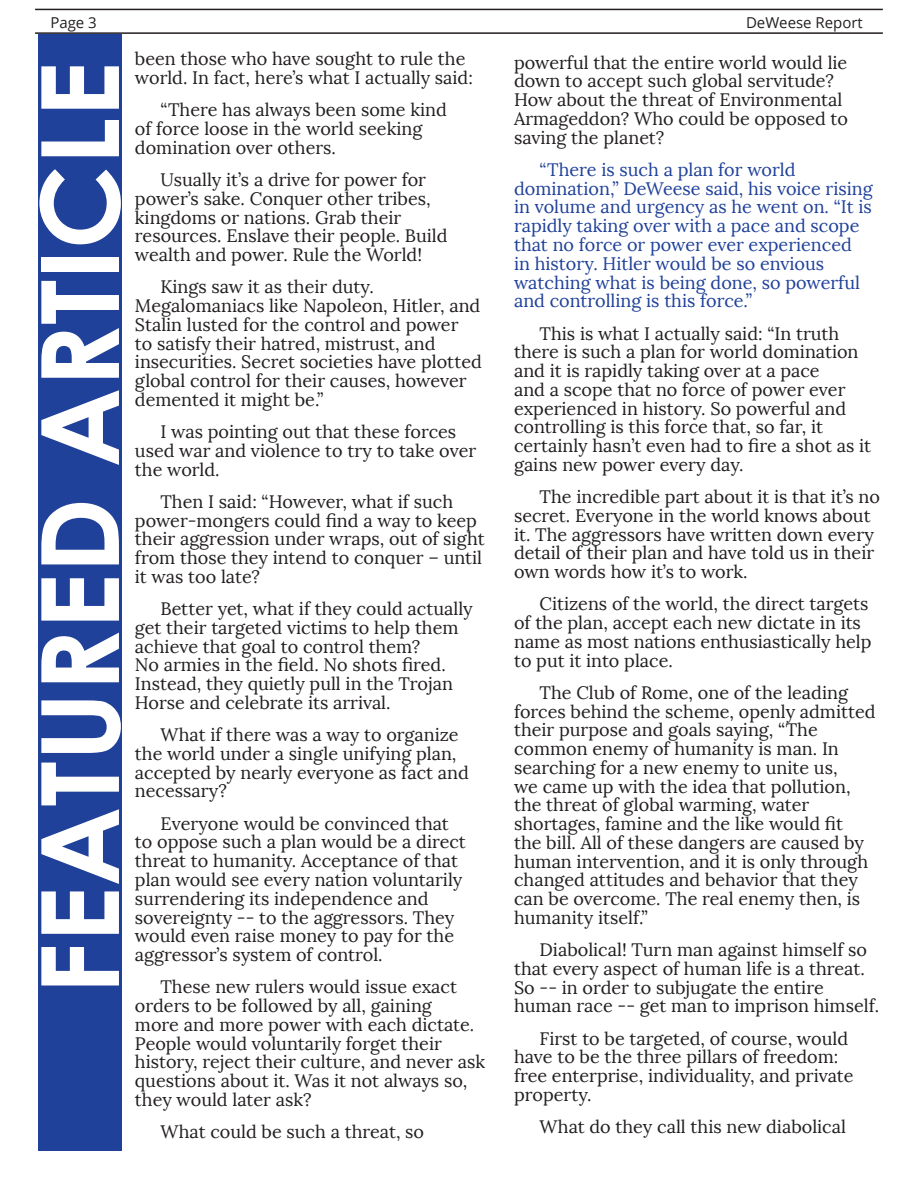
<style>
.page{position:relative;width:918px;height:1188px;background:#fff}
.page>*{position:absolute;margin:0;border:0;box-sizing:border-box;transform-origin:0 0}
.t1{font:700 108px "Century Gothic";color:#fff}
.t2{font:18px/18.8px "Lora";color:#231f20}
.t3{font:18px/18.8px "Lora";color:#20419a}
.t4{font:15px "Open Sans";color:#231f20}
</style>
<div class="page">
<hr style="left:36px;top:9px;width:846px;height:1px;background:#231f20">
<hr style="left:36px;top:32px;width:846px;height:2px;background:#231f20">
<div style="left:38px;top:35px;width:84px;height:1116px;background:#20419a"></div>
<p class="t4" style="left:50px;top:12px;width:48px">Page 3</p>
<p class="t4" style="left:746px;top:13px;width:118px">DeWeese Report</p>
<h1 class="t1" style="left:12px;top:995px;width:935px;rotate:-90deg">FEATURED ARTICLE</h1>
<p class="t2" style="left:135px;top:50px;width:339px">been those who have sought to rule the world. In fact, here’s what I actually said:</p>
<p class="t2" style="left:135px;top:101px;width:313px;text-indent:26px">“There has always been some kind of force loose in the world seeking domination over others.</p>
<p class="t2" style="left:135px;top:170px;width:314px;text-indent:26px">Usually it’s a drive for power for power’s sake. Conquer other tribes, kingdoms or nations. Grab their resources. Enslave their people. Build wealth and power. Rule the World!</p>
<p class="t2" style="left:135px;top:278px;width:348px;text-indent:26px">Kings saw it as their duty.<br>Megalomaniacs like Napoleon, Hitler, and Stalin lusted for the control and power<br>to satisfy their hatred, mistrust, and insecurities. Secret societies have plotted global control for their causes, however demented it might be.”</p>
<p class="t2" style="left:135px;top:422px;width:343px;text-indent:26px">I was pointing out that these forces used war and violence to try to take over the world.</p>
<p class="t2" style="left:135px;top:492px;width:351px;text-indent:26px">Then I said: “However, what if such power-mongers could find a way to keep their aggression under wraps, out of sight from those they intend to conquer – until it was too late?</p>
<p class="t2" style="left:135px;top:600px;width:339px;text-indent:26px">Better yet, what if they could actually get their targeted victims to help them achieve that goal to control them?<br>No armies in the field. No shots fired.<br>Instead, they quietly pull in the Trojan Horse and celebrate its arrival.</p>
<p class="t2" style="left:135px;top:726px;width:335px;text-indent:26px">What if there was a way to organize the world under a single unifying plan, accepted by nearly everyone as fact and necessary?</p>
<p class="t2" style="left:135px;top:814px;width:332px;text-indent:26px">Everyone would be convinced that to oppose such a plan would be a direct threat to humanity. Acceptance of that plan would see every nation voluntarily surrendering its independence and sovereignty -- to the aggressors. They would even raise money to pay for the aggressor’s system of control.</p>
<p class="t2" style="left:135px;top:978px;width:352px;text-indent:26px">These new rulers would issue exact orders to be followed by all, gaining<br>more and more power with each dictate.<br>People would voluntarily forget their history, reject their culture, and never ask questions about it. Was it not always so, they would later ask?</p>
<p class="t2" style="left:160px;top:1122px;width:265px">What could be such a threat, so</p>
<p class="t2" style="left:514px;top:53px;width:336px">powerful that the entire world would lie down to accept such global servitude?<br>How about the threat of Environmental Armageddon? Who could be opposed to saving the planet?</p>
<p class="t3" style="left:514px;top:160px;width:360px;text-indent:26px">“There is such a plan for world domination,” DeWeese said, his voice rising in volume and urgency as he went on. “It is rapidly taking over with a pace and scope that no force or power ever experienced<br>in history. Hitler would be so envious watching what is being done, so powerful and controlling is this force.”</p>
<p class="t2" style="left:514px;top:324px;width:359px;text-indent:26px">This is what I actually said: “In truth there is such a plan for world domination and it is rapidly taking over at a pace<br>and a scope that no force of power ever experienced in history. So powerful and controlling is this force that, so far, it certainly hasn’t even had to fire a shot as it gains new power every day.</p>
<p class="t2" style="left:514px;top:487px;width:368px;text-indent:26px">The incredible part about it is that it’s no secret. Everyone in the world knows about it. The aggressors have written down every detail of their plan and have told us in their own words how it’s to work.</p>
<p class="t2" style="left:514px;top:595px;width:359px;text-indent:26px">Citizens of the world, the direct targets of the plan, accept each new dictate in its name as most nations enthusiastically help to put it into place.</p>
<p class="t2" style="left:514px;top:683px;width:363px;text-indent:26px">The Club of Rome, one of the leading forces behind the scheme, openly admitted their purpose and goals saying, “The common enemy of humanity is man. In searching for a new enemy to unite us,<br>we came up with the idea that pollution, the threat of global warming, water shortages, famine and the like would fit<br>the bill. All of these dangers are caused by human intervention, and it is only through changed attitudes and behavior that they can be overcome. The real enemy then, is humanity itself.”</p>
<p class="t2" style="left:514px;top:941px;width:367px;text-indent:26px">Diabolical! Turn man against himself so that every aspect of human life is a threat.<br>So -- in order to subjugate the entire human race -- get man to imprison himself.</p>
<p class="t2" style="left:514px;top:1029px;width:341px;text-indent:26px">First to be targeted, of course, would have to be the three pillars of freedom: free enterprise, individuality, and private property.</p>
<p class="t2" style="left:540px;top:1118px;width:308px">What do they call this new diabolical</p>
</div>
